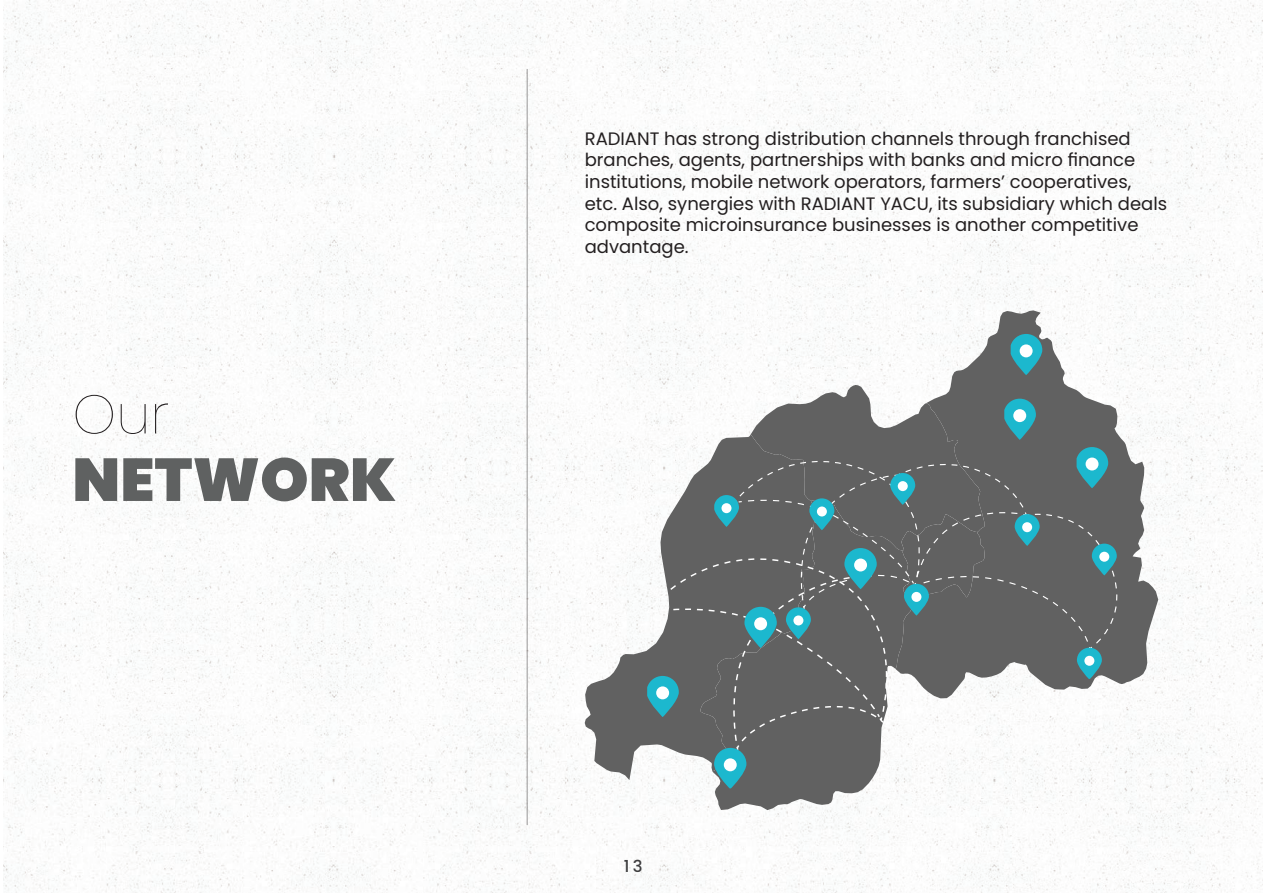
<style>
.page{position:relative;width:1263px;height:893px;background:#fff}
.page>*{position:absolute;margin:0;border:0;box-sizing:border-box;transform-origin:0 0}
.t1{font:900 60.3px "Poppins";color:#5f6161}
.t2{font:100 54.45px "Poppins";color:#231f20}
.t3{font:18px/21.6px "Poppins";color:#231f20}
.t4{font:500 16.5px "Poppins";color:#3e3e3f}
</style>
<div class="page">
<img style="left:3px;top:0;width:1260px;height:893px">
<svg style="left:895px;top:310px;width:263px;height:388px"></svg>
<svg style="left:700px;top:751px;width:212px;height:59px;fill:#616161"></svg>
<svg style="left:585px;top:434px;width:230px;height:346px"></svg>
<hr style="left:526px;top:69px;width:2px;height:756px;background:#231f20">
<svg style="left:1011px;top:334px;width:31px;height:41px"></svg>
<div style="left:1020px;top:344px;width:12px;height:13px;background:#fff;border-radius:50%"></div>
<svg style="left:646px;top:385px;width:480px;height:366px"></svg>
<div style="left:1085px;top:458px;width:13px;height:12px;background:#fff;border-radius:50%"></div>
<svg style="left:714px;top:748px;width:32px;height:40px"></svg>
<div style="left:724px;top:758px;width:13px;height:13px;background:#fff;border-radius:50%"></div>
<svg style="left:744px;top:607px;width:33px;height:41px"></svg>
<div style="left:754px;top:617px;width:13px;height:13px;background:#fff;border-radius:50%"></div>
<svg style="left:844px;top:548px;width:33px;height:41px"></svg>
<div style="left:854px;top:558px;width:13px;height:13px;background:#fff;border-radius:50%"></div>
<p class="t2" style="left:72px;top:383px;width:98px">Our</p>
<p class="t1" style="left:72px;top:445px;width:326px">NETWORK</p>
<p class="t3" style="left:585px;top:128px;width:584px">RADIANT has strong distribution channels through franchised branches, agents, partnerships with banks and micro finance institutions, mobile network operators, farmers’ cooperatives, etc. Also, synergies with RADIANT YACU, its subsidiary which deals composite microinsurance businesses is another competitive advantage.</p>
<p class="t4" style="left:624px;top:857px;width:20px">13</p>
</div>
